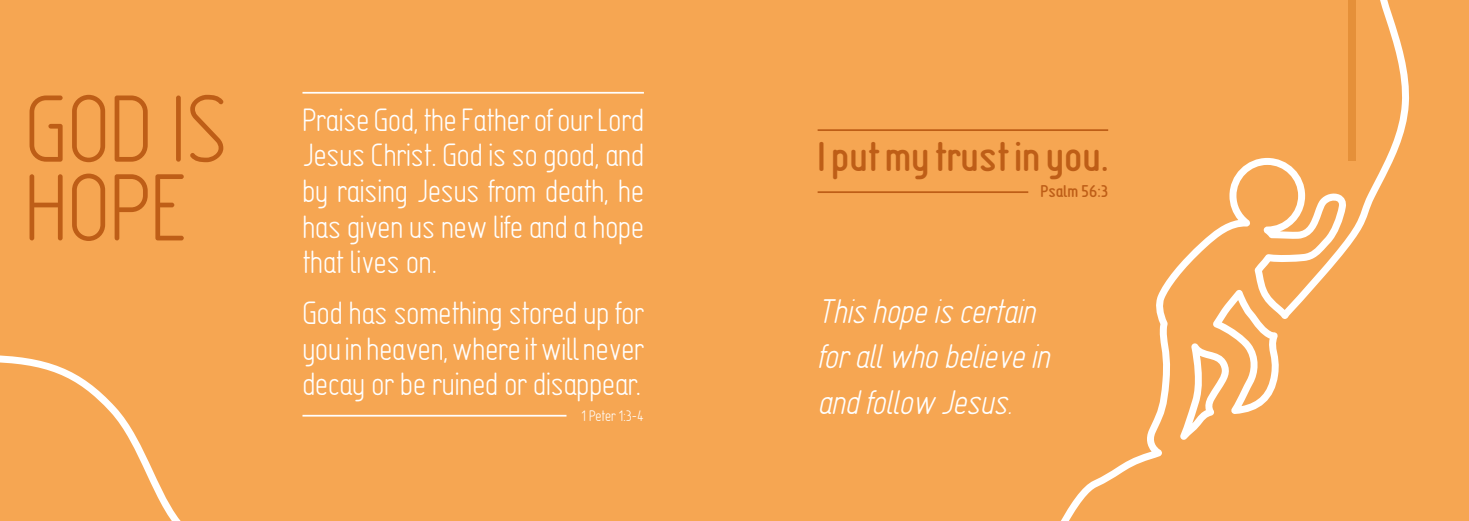
<style>
.page{position:relative;width:1469px;height:521px;background:#fff}
.page>*{position:absolute;margin:0;border:0;box-sizing:border-box;transform-origin:0 0}
.t1{font:87.5px/78.8px "Techniczne EFN";color:#be5e17}
.t2{font:700 38.5px "Techniczne EFN";color:#be5e17}
.t3{font:italic 31.5px/45.5px "Techniczne EFN";color:#fff}
.t4{font:29.75px/35.7px "Techniczne EFN";color:#fff;text-align:justify}
.t5{font:700 15.75px "Techniczne EFN";color:#be5e17}
.t6{font:14px "Techniczne EFN";color:#fff}
</style>
<div class="page">
<div style="left:0;top:0;width:1468px;height:521px;background:#f6a652"></div>
<div style="left:0;top:355px;width:192px;height:166px;background:#f6a652"></div>
<svg style="left:1053px;top:0;width:357px;height:521px;background:#f6ab5c"></svg>
<div style="left:1348px;top:0;width:7px;height:161px;background:#e59039"></div>
<hr style="left:302px;top:92px;width:342px;height:2px;background:#fff">
<hr style="left:302px;top:415px;width:264px;height:1px;background:#fff">
<hr style="left:817px;top:129px;width:291px;height:2px;background:#be5e17">
<hr style="left:817px;top:191px;width:211px;height:2px;background:#be5e17">
<h1 class="t1" style="left:25px;top:90px;width:205px">GOD IS<br>HOPE</h1>
<p class="t4" style="left:302px;top:102px;width:343px">Praise God, the Father of our Lord Jesus Christ. God is so good, and by raising Jesus from death, he has given us new life and a hope that lives on.</p>
<p class="t4" style="left:302px;top:295px;width:343px">God has something stored up for you in heaven, where it will never decay or be ruined or disappear.</p>
<p class="t6" style="left:581px;top:407px;width:64px">1 Peter 1:3-4</p>
<p class="t2" style="left:817px;top:132px;width:292px">I put my trust in you.</p>
<p class="t5" style="left:1040px;top:182px;width:69px">Psalm 56:3</p>
<p class="t3" style="left:817px;top:288px;width:233px">This hope is certain for all who believe in and follow Jesus.</p>
</div>
